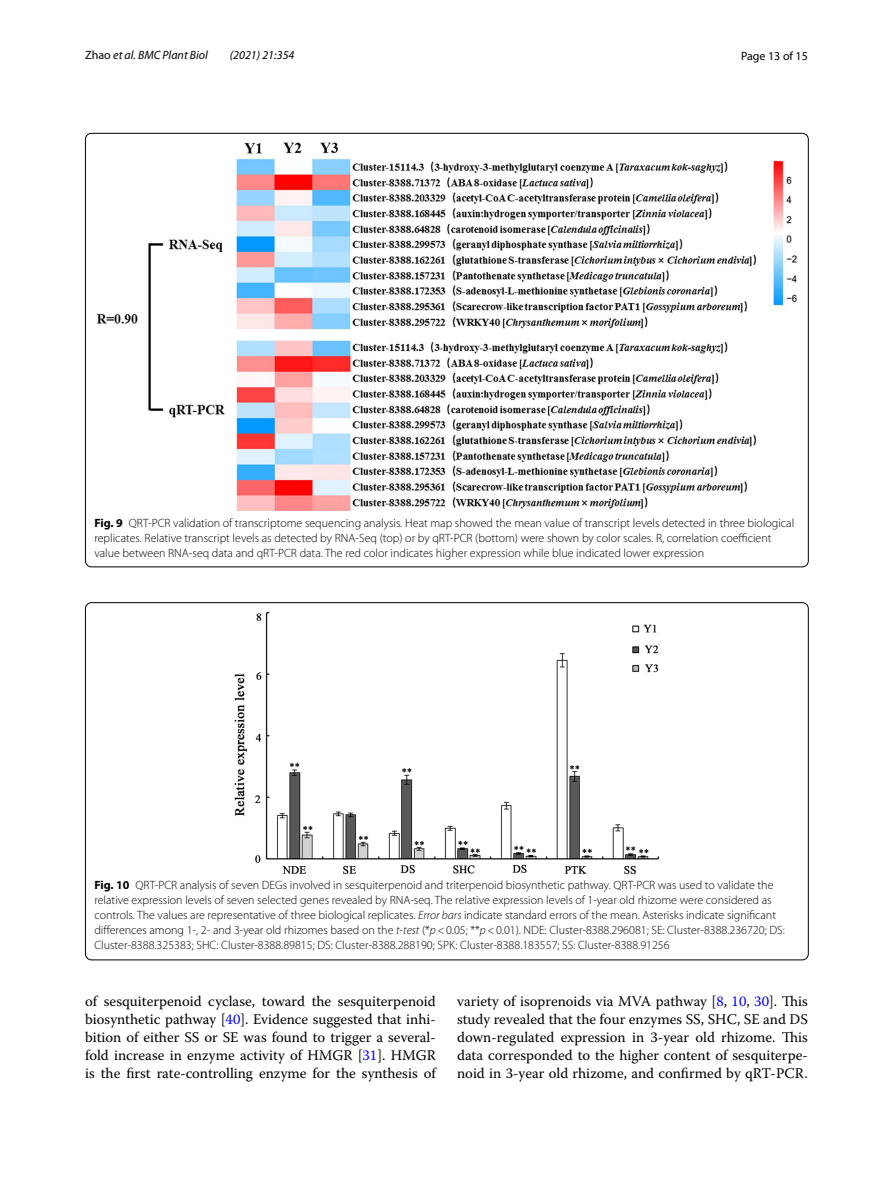
<style>
.page{position:relative;width:893px;height:1187px;background:#fff}
.page>*{position:absolute;margin:0;border:0;box-sizing:border-box;transform-origin:0 0}
.t1{font:14.7px/18px "Warnock Pro";color:#000;text-align:justify}
.t2{font:300 12px/15px "Myriad Pro";color:#000}
.t3{font:italic 12px "Myriad Pro";color:#000}
.t4{font:12px "Myriad Pro";color:#000}
.s1{font-style:normal}
.s2{font-weight:700}
.s3{font-style:italic}
.s4{color:#00f}
</style>
<div class="page">
<img style="left:97px;top:142px;width:700px;height:369px">
<img style="left:234px;top:611px;width:425px;height:263px">
<p class="t3" style="left:85px;top:48px;width:124px"><span class="s1">Zhao</span> et al. BMC Plant Biol</p>
<p class="t3" style="left:230px;top:48px;width:66px">(2021) 21:354</p>
<p class="t4" style="left:741px;top:48px;width:68px">Page 13 of 15</p>
<p class="t2" style="left:94px;top:515px;width:701px"><span class="s2">Fig. 9</span> QRT-PCR validation of transcriptome sequencing analysis<span class="s3">.</span> Heat map showed the mean value of transcript levels detected in three biological replicates. Relative transcript levels as detected by RNA-Seq (top) or by qRT-PCR (bottom) were shown by color scales. R, correlation coefficient value between RNA-seq data and qRT-PCR data. The red color indicates higher expression while blue indicated lower expression</p>
<p class="t2" style="left:94px;top:878px;width:692px"><span class="s2">Fig. 10</span> QRT-PCR analysis of seven DEGs involved in sesquiterpenoid and triterpenoid biosynthetic pathway. QRT-PCR was used to validate the relative expression levels of seven selected genes revealed by RNA-seq. The relative expression levels of 1-year old rhizome were considered as controls. The values are representative of three biological replicates. <span class="s3">Error bars</span> indicate standard errors of the mean. Asterisks indicate significant differences among 1-, 2- and 3-year old rhizomes based on the <span class="s3">t-test</span> (*<span class="s3">p</span>&lt;0.05; **<span class="s3">p</span>&lt;0.01). NDE: Cluster-8388.296081; SE: Cluster-8388.236720; DS:<br>Cluster-8388.325383; SHC: Cluster-8388.89815; DS: Cluster-8388.288190; SPK: Cluster-8388.183557; SS: Cluster-8388.91256</p>
<p class="t1" style="left:85px;top:992px;width:352px">of sesquiterpenoid cyclase, toward the sesquiterpenoid biosynthetic pathway [<span class="s4">40</span>]. Evidence suggested that inhi&shy;bition of either SS or SE was found to trigger a several&shy;fold increase in enzyme activity of HMGR [<span class="s4">31</span>]. HMGR is the first rate-controlling enzyme for the synthesis of</p>
<p class="t1" style="left:457px;top:992px;width:352px">variety of isoprenoids via MVA pathway [<span class="s4">8</span>, <span class="s4">10</span>, <span class="s4">30</span>]. This study revealed that the four enzymes SS, SHC, SE and DS down-regulated expression in 3-year old rhizome. This data corresponded to the higher content of sesquiterpe&shy;noid in 3-year old rhizome, and confirmed by qRT-PCR.</p>
</div>
